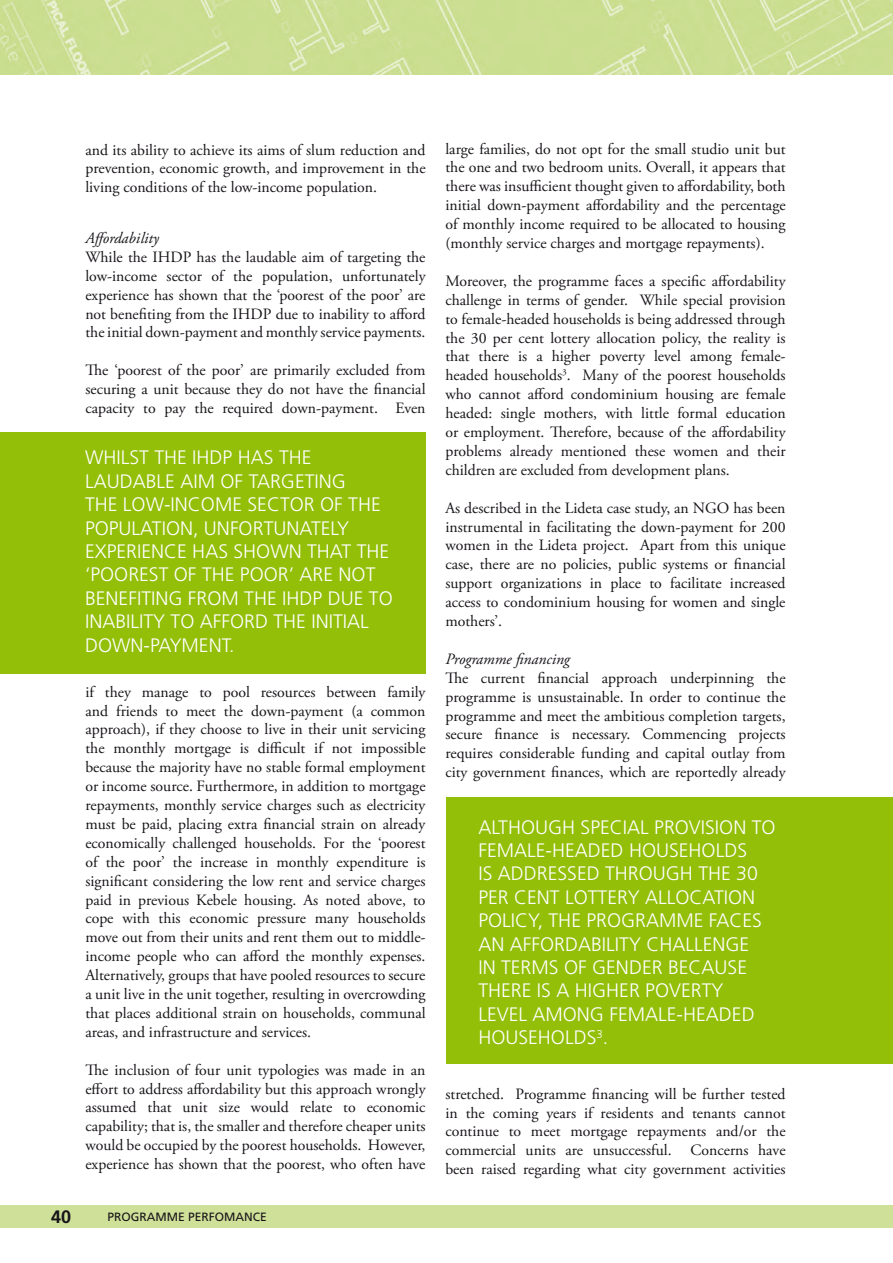
<style>
.page{position:relative;width:893px;height:1263px;background:#fff}
.page>*{position:absolute;margin:0;border:0;box-sizing:border-box;transform-origin:0 0}
.t1{font:300 19.5px/23.4px "Frutiger";color:#fff}
.t2{font:700 18px "Frutiger";color:#181419}
.t3{font:15.75px/18.9px "Adobe Garamond Pro";color:#181419;text-align:justify}
.t4{font:italic 15.75px "Adobe Garamond Pro";color:#181419}
.t5{font:12px "Frutiger";color:#181419}
</style>
<div class="page">
<div style="left:0;top:1205px;width:893px;height:22px;background:#cfe098"></div>
<img style="left:0;top:0;width:892px;height:75px">
<div style="left:0;top:432px;width:425px;height:241px;background:#93bf08"></div>
<div style="left:446px;top:797px;width:447px;height:267px;background:#93bf08"></div>
<p class="t3" style="left:85px;top:141px;width:342px">and its ability to achieve its aims of slum reduction and prevention, economic growth, and improvement in the living conditions of the low-income population.</p>
<p class="t4" style="left:85px;top:228px;width:75px">Affordability</p>
<p class="t3" style="left:85px;top:248px;width:342px">While the IHDP has the laudable aim of targeting the low-income sector of the population, unfortunately experience has shown that the ‘poorest of the poor’ are not benefiting from the IHDP due to inability to afford the initial down-payment and monthly service payments.</p>
<p class="t3" style="left:85px;top:361px;width:342px">The ‘poorest of the poor’ are primarily excluded from securing a unit because they do not have the financial capacity to pay the required down-payment. Even</p>
<p class="t1" style="left:85px;top:446px;width:225px">WHILST THE IHDP HAS THE<br>LAUDA</p>
<p class="t1" style="left:146px;top:469px;width:47px">BLE AIM</p>
<p class="t1" style="left:220px;top:469px;width:31px">OF TARGETING</p>
<p class="t1" style="left:85px;top:493px;width:130px">THE LOW-INCOME</p>
<p class="t1" style="left:248px;top:493px;width:45px">SECTOR</p>
<p class="t1" style="left:320px;top:493px;width:59px">OF THE</p>
<p class="t1" style="left:85px;top:516px;width:12px">POPU</p>
<p class="t1" style="left:132px;top:516px;width:13px">LATION</p>
<p class="t1" style="left:193px;top:516px;width:50px">, UN FORTUNATE</p>
<p class="t1" style="left:331px;top:516px;width:20px">LY</p>
<p class="t1" style="left:85px;top:539px;width:32px">EXPERIEN</p>
<p class="t1" style="left:164px;top:539px;width:224px">CE HAS SHOWN THAT THE</p>
<p class="t1" style="left:85px;top:563px;width:18px">‘POOREST</p>
<p class="t1" style="left:174px;top:563px;width:79px">OF THE POOR</p>
<p class="t1" style="left:289px;top:563px;width:23px">’ ARE</p>
<p class="t1" style="left:339px;top:563px;width:13px">NOT</p>
<p class="t1" style="left:85px;top:586px;width:62px">BENEFITING</p>
<p class="t1" style="left:188px;top:586px;width:23px">FROM</p>
<p class="t1" style="left:244px;top:586px;width:96px">THE IHDP DUE</p>
<p class="t1" style="left:369px;top:586px;width:13px">TO</p>
<p class="t1" style="left:85px;top:610px;width:159px">INABILITY TO AFFORD</p>
<p class="t1" style="left:274px;top:610px;width:47px">THE INITIA</p>
<p class="t1" style="left:360px;top:610px;width:10px">L</p>
<p class="t1" style="left:85px;top:633px;width:110px">DOWN-PA YMENT</p>
<p class="t1" style="left:229px;top:633px;width:7px">.</p>
<p class="t3" style="left:85px;top:683px;width:342px">if they manage to pool resources between family and friends to meet the down-payment (a common approach), if they choose to live in their unit servicing the monthly mortgage is difficult if not impossible because the majority have no stable formal employment or income source. Furthermore, in addition to mortgage repayments, monthly service charges such as electricity must be paid, placing extra financial strain on already economically challenged households. For the ‘poorest of the poor’ the increase in monthly expenditure is significant considering the low rent and service charges paid in previous Kebele housing. As noted above, to cope with this economic pressure many households move out from their units and rent them out to middle&shy;income people who can afford the monthly expenses.<br>Alternatively, groups that have pooled resources to secure a unit live in the unit together, resulting in overcrowding that places additional strain on households, communal areas, and infrastructure and services.</p>
<p class="t3" style="left:85px;top:1061px;width:342px">The inclusion of four unit typologies was made in an effort to address affordability but this approach wrongly assumed that unit size would relate to economic capability; that is, the smaller and therefore cheaper units would be occupied by the poorest households. However, experience has shown that the poorest, who often have</p>
<p class="t2" style="left:51px;top:1206px;width:22px">40</p>
<p class="t5" style="left:108px;top:1209px;width:159px">PROGRAMME PE RFOMANCE</p>
<p class="t3" style="left:445px;top:140px;width:342px">large families, do not opt for the small studio unit but the one and two bedroom units. Overall, it appears that there was insufficient thought given to affordability, both initial down-payment affordability and the percentage of monthly income required to be allocated to housing (monthly service charges and mortgage repayments).</p>
<p class="t3" style="left:445px;top:272px;width:342px">Moreover, the programme faces a specific affordability challenge in terms of gender. While special provision to female-headed households is being addressed through the 30 per cent lottery allocation policy, the reality is that there is a higher poverty level among female&shy;headed households<sup>3</sup>. Many of the poorest households who cannot afford condominium housing are female headed: single mothers, with little formal education or employment. Therefore, because of the affordability problems already mentioned these women and their children are excluded from development plans.</p>
<p class="t3" style="left:445px;top:499px;width:342px">As described in the Lideta case study, an NGO has been instrumental in facilitating the down-payment for 200 women in the Lideta project. Apart from this unique case, there are no policies, public systems or financial support organizations in place to facilitate increased access to condominium housing for women and single mothers’.</p>
<p class="t4" style="left:445px;top:649px;width:126px">Programme financing</p>
<p class="t3" style="left:445px;top:669px;width:342px">The current financial approach underpinning the programme is unsustainable. In order to continue the programme and meet the ambitious completion targets, secure finance is necessary. Commencing projects requires considerable funding and capital outlay from city government finances, which are reportedly already</p>
<p class="t1" style="left:478px;top:815px;width:57px">ALTHOUG</p>
<p class="t1" style="left:562px;top:815px;width:149px">H SPECIAL PROVISION</p>
<p class="t1" style="left:752px;top:815px;width:13px">TO</p>
<p class="t1" style="left:478px;top:838px;width:23px">FEMA</p>
<p class="t1" style="left:527px;top:838px;width:51px">LE-HEADED</p>
<p class="t1" style="left:629px;top:838px;width:26px">HOUSE</p>
<p class="t1" style="left:689px;top:838px;width:47px">HOLDS</p>
<p class="t1" style="left:478px;top:862px;width:32px">IS ADDRESSED</p>
<p class="t1" style="left:605px;top:862px;width:36px">THROUG</p>
<p class="t1" style="left:680px;top:862px;width:80px">H THE 30</p>
<p class="t1" style="left:478px;top:885px;width:11px">PER</p>
<p class="t1" style="left:514px;top:885px;width:25px">CENT</p>
<p class="t1" style="left:565px;top:885px;width:21px">LOTTER</p>
<p class="t1" style="left:628px;top:885px;width:79px">Y ALLOCATION</p>
<p class="t1" style="left:478px;top:909px;width:122px">POLICY, THE PROGRAMME</p>
<p class="t1" style="left:709px;top:909px;width:43px">FACES</p>
<p class="t1" style="left:478px;top:932px;width:76px">AN AFFORDA</p>
<p class="t1" style="left:591px;top:932px;width:124px">BILITY CHALLENGE</p>
<p class="t1" style="left:478px;top:955px;width:35px">IN TERMS</p>
<p class="t1" style="left:564px;top:955px;width:41px">OF GENDER</p>
<p class="t1" style="left:668px;top:955px;width:46px">BECAUSE</p>
<p class="t1" style="left:478px;top:979px;width:33px">THERE</p>
<p class="t1" style="left:478px;top:979px;width:246px;text-indent:59px">ISA HIGHER POVERT Y<br>LEVEL AMONG</p>
<p class="t1" style="left:609px;top:1002px;width:23px">FEMA</p>
<p class="t1" style="left:658px;top:1002px;width:51px">LE-HEADED</p>
<p class="t1" style="left:478px;top:1026px;width:26px">HOUSE</p>
<p class="t1" style="left:538px;top:1026px;width:72px">HOLDS<sup>3</sup>.</p>
<p class="t3" style="left:445px;top:1085px;width:342px">stretched. Programme financing will be further tested in the coming years if residents and tenants cannot continue to meet mortgage repayments and/or the commercial units are unsuccessful. Concerns have been raised regarding what city government activities</p>
</div>
